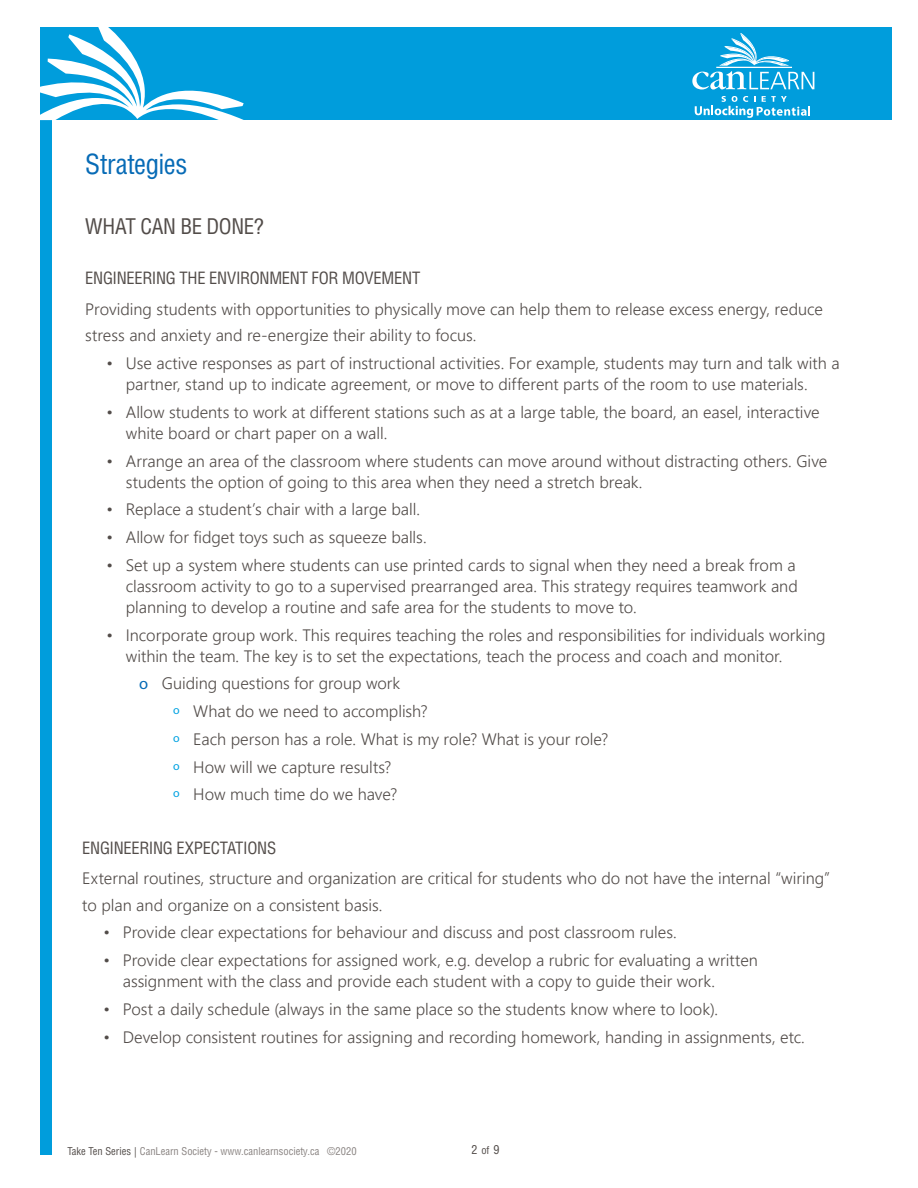
<style>
.page{position:relative;width:918px;height:1188px;background:#fff}
.page>*{position:absolute;margin:0;border:0;box-sizing:border-box;transform-origin:0 0}
.t1{font:condensed 27px "Helvetica LT Std";letter-spacing:-.02em;color:#076bb6}
.t2{font:condensed 21px "Helvetica LT Std";letter-spacing:-.02em;color:#524c49}
.Body_Copy{font:300 16.5px/21px "Leelawadee UI";color:#524c49}
.t3{font:condensed 16.5px "Helvetica LT Std";letter-spacing:-.02em;color:#524c49}
.t4{font:condensed 12px "Helvetica LT Std";color:#524c49}
.t5{font:condensed 10.5px "Helvetica LT Std";color:#898381}
.s1{font-family:"Myriad Pro";font-weight:400;color:#076bb6}
.s2{color:#524c49}
.s3{font-size:10.5px}
</style>
<div class="page">
<div style="left:40px;top:28px;width:852px;height:1127px;background:#009ddc"></div>
<div style="left:53px;top:120px;width:865px;height:1068px;background:#fff"></div>
<svg style="left:692px;top:33px;width:122px;height:57px"></svg>
<svg style="left:695px;top:96px;width:115px;height:22px"></svg>
<svg style="left:40px;top:27px;width:204px;height:93px"></svg>
<h2 class="t1" style="left:85px;top:147px;width:104px">Strategies</h2>
<h3 class="t2" style="left:85px;top:213px;width:180px">WHAT CAN BE DONE?</h3>
<h3 class="t3" style="left:85px;top:268px;width:336px">ENGINEERING THE ENVIRONMENT FOR MOVEMENT</h3>
<p class="Body_Copy" style="left:85px;top:295px;width:739px;line-height:26.2px">Providing students with opportunities to physically move can help them to release excess energy, reduce stress and anxiety and re-energize their ability to focus.</p>
<p class="Body_Copy" style="left:126px;top:352px;width:715px;text-indent:-19px">• Use active responses as part of instructional activities. For example, students may turn and talk with a partner, stand up to indicate agreement, or move to different parts of the room to use materials.</p>
<p class="Body_Copy" style="left:126px;top:401px;width:695px;text-indent:-19px">• Allow students to work at different stations such as at a large table, the board, an easel, interactive white board or chart paper on a wall.</p>
<p class="Body_Copy" style="left:126px;top:449px;width:703px;text-indent:-19px">• Arrange an area of the classroom where students can move around without distracting others. Give students the option of going to this area when they need a stretch break.</p>
<p class="Body_Copy" style="left:106px;top:498px;width:315px">• Replace a student’s chair with a large ball.</p>
<p class="Body_Copy" style="left:106px;top:526px;width:322px">• Allow for fidget toys such as squeeze balls.</p>
<p class="Body_Copy" style="left:126px;top:554px;width:674px;text-indent:-19px">• Set up a system where students can use printed cards to signal when they need a break from a classroom activity to go to a supervised prearranged area. This strategy requires teamwork and planning to develop a routine and safe area for the students to move to.</p>
<p class="Body_Copy" style="left:126px;top:623px;width:701px;text-indent:-19px">• Incorporate group work. This requires teaching the roles and responsibilities for individuals working within the team. The key is to set the expectations, teach the process and coach and monitor.</p>
<p class="Body_Copy" style="left:139px;top:672px;width:263px"><span class="s1">o</span> Guiding questions for group work</p>
<p class="Body_Copy" style="left:173px;top:700px;width:256px"><sup>o</sup> What do we need to accomplish?</p>
<p class="Body_Copy" style="left:173px;top:728px;width:437px"><sup>o</sup> Each person has a role. What is my role? What is your role?</p>
<p class="Body_Copy" style="left:173px;top:755px;width:220px"><sup>o</sup> How will we capture results?</p>
<p class="Body_Copy" style="left:173px;top:783px;width:226px"><sup>o</sup> How much time do we have?</p>
<h3 class="t3" style="left:82px;top:837px;width:195px">ENGINEERING EXPECTATIONS</h3>
<p class="Body_Copy" style="left:82px;top:865px;width:749px;line-height:26.2px">External routines, structure and organization are critical for students who do not have the internal “wiring” to plan and organize on a consistent basis.</p>
<p class="Body_Copy" style="left:103px;top:921px;width:575px">• Provide clear expectations for behaviour and discuss and post classroom rules.</p>
<p class="Body_Copy" style="left:123px;top:949px;width:637px;text-indent:-19px">• Provide clear expectations for assigned work, e.g. develop a rubric for evaluating a written assignment with the class and provide each student with a copy to guide their work.</p>
<p class="Body_Copy" style="left:103px;top:998px;width:616px">• Post a daily schedule (always in the same place so the students know where to look).</p>
<p class="Body_Copy" style="left:103px;top:1025px;width:703px">• Develop consistent routines for assigning and recording homework, handing in assignments, etc.</p>
<p class="t5" style="left:67px;top:1145px;width:291px"><span class="s2">Take Ten Series |</span> CanLearn Society - www.canlearnsociety.ca ©2020</p>
<p class="t4" style="left:472px;top:1143px;width:29px">2 <span class="s3">of</span> 9</p>
</div>
